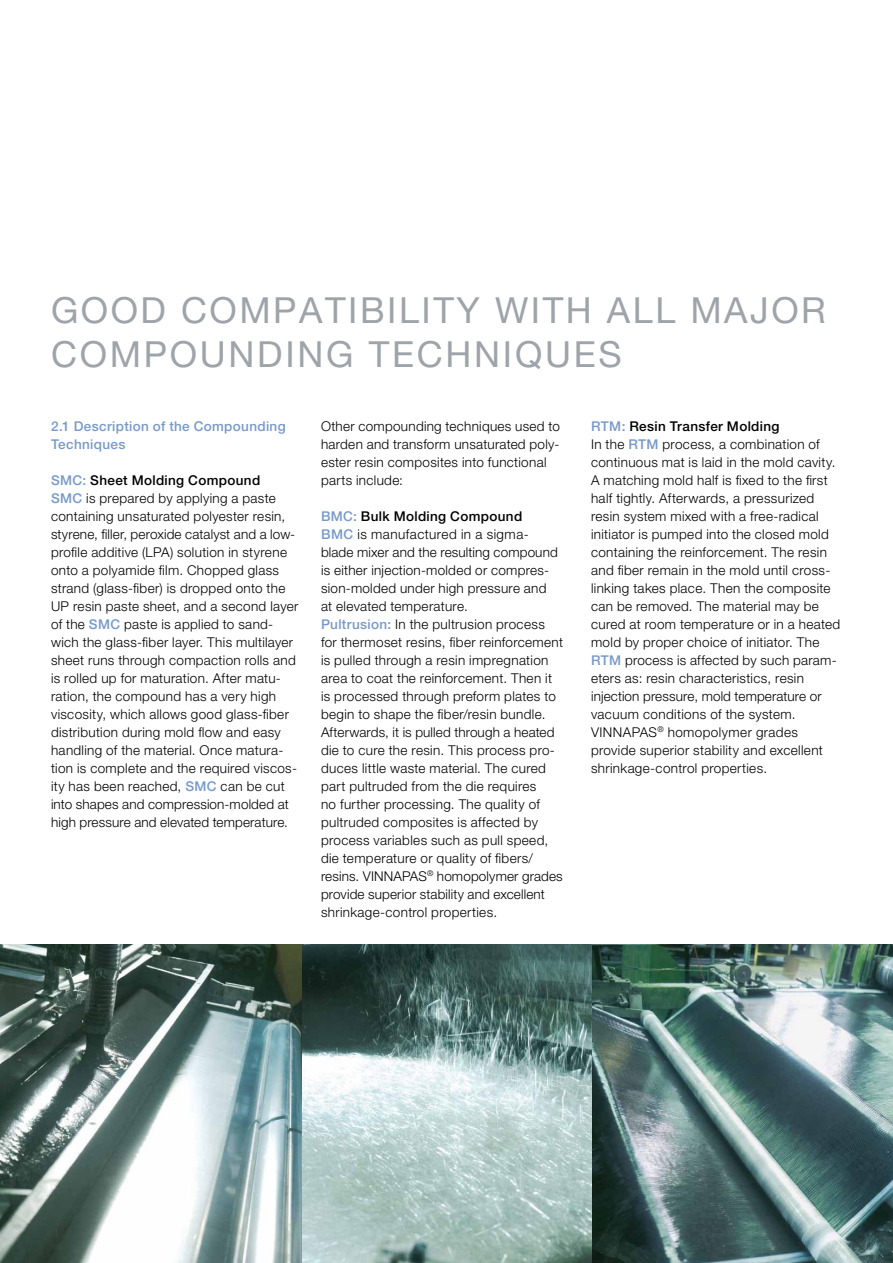
<style>
.page{position:relative;width:893px;height:1263px;background:#fff}
.page>*{position:absolute;margin:0;border:0;box-sizing:border-box;transform-origin:0 0}
.t1{font:36px/43.2px "Helvetica Neue LT Pro";letter-spacing:.07em;color:#9ea4a9}
.t2{font:300 13.5px/18px "Helvetica Neue LT Pro";letter-spacing:.025em;color:#000}
.t3{font:500 13.5px/18px "Helvetica Neue LT Pro";letter-spacing:.025em;color:#7799ca}
.s1{font-weight:500;color:#7799ca}
.s2{font-weight:500}
</style>
<div class="page">
<img style="left:0;top:944px;width:893px;height:319px">
<h1 class="t1" style="left:51px;top:288px;width:776px">GOOD COMPATIBILITY WITH ALL MAJOR<br>COMPOUNDING TECHNIQUES</h1>
<p class="t3" style="left:51px;top:417px;width:236px">2.1 Description of the Compounding<br>Techniques</p>
<p class="t2" style="left:51px;top:471px;width:249px"><span class="s1">SMC:</span> <span class="s2">Sheet Molding Compound<br></span><span class="s1">SMC</span> is prepared by applying a paste containing unsaturated polyester resin, styrene, filler, peroxide catalyst and a low&shy;profile additive (LPA) solution in styrene onto a polyamide film. Chopped glass strand (glass-fiber) is dropped onto the UP resin paste sheet, and a second layer of the <span class="s1">SMC</span> paste is applied to sand&shy;wich the glass-fiber layer. This multilayer sheet runs through compaction rolls and is rolled up for maturation. After matu&shy;ration, the compound has a very high viscosity, which allows good glass-fiber distribution during mold flow and easy handling of the material. Once matura&shy;tion is complete and the required viscos&shy;ity has been reached, <span class="s1">SMC</span> can be cut into shapes and compression-molded at high pressure and elevated temperature.</p>
<p class="t2" style="left:321px;top:416px;width:240px">Other compounding techniques used to harden and transform unsaturated poly&shy;ester resin composites into functional parts include:</p>
<p class="t2" style="left:321px;top:506px;width:244px"><span class="s1">BMC:</span> <span class="s2">Bulk Molding Compound<br></span><span class="s1">BMC</span> is manufactured in a sigma&shy;blade mixer and the resulting compound is either injection-molded or compres&shy;sion-molded under high pressure and<br>at elevated temperature.<br><span class="s1">Pultrusion:</span> In the pultrusion process for thermoset resins, fiber reinforcement is pulled through a resin impregnation area to coat the reinforcement. Then it is processed through preform plates to begin to shape the fiber/resin bundle.<br>Afterwards, it is pulled through a heated die to cure the resin. This process pro&shy;duces little waste material. The cured part pultruded from the die requires<br>no further processing. The quality of pultruded composites is affected by process variables such as pull speed, die temperature or quality of fibers/ resins. VINNAPAS<sup>®</sup> homopolymer grades provide superior stability and excellent shrinkage-control properties.</p>
<p class="t2" style="left:591px;top:416px;width:251px"><span class="s1">RTM:</span> <span class="s2">Resin Transfer Molding<br></span>In the <span class="s1">RTM</span> process, a combination of continuous mat is laid in the mold cavity.<br>A matching mold half is fixed to the first half tightly. Afterwards, a pressurized resin system mixed with a free-radical initiator is pumped into the closed mold containing the reinforcement. The resin and fiber remain in the mold until cross&shy;linking takes place. Then the composite can be removed. The material may be cured at room temperature or in a heated mold by proper choice of initiator. The <span class="s1">RTM</span> process is affected by such param&shy;eters as: resin characteristics, resin injection pressure, mold temperature or vacuum conditions of the system.<br>VINNAPAS<sup>®</sup> homopolymer grades provide superior stability and excellent shrinkage-control properties.</p>
</div>
